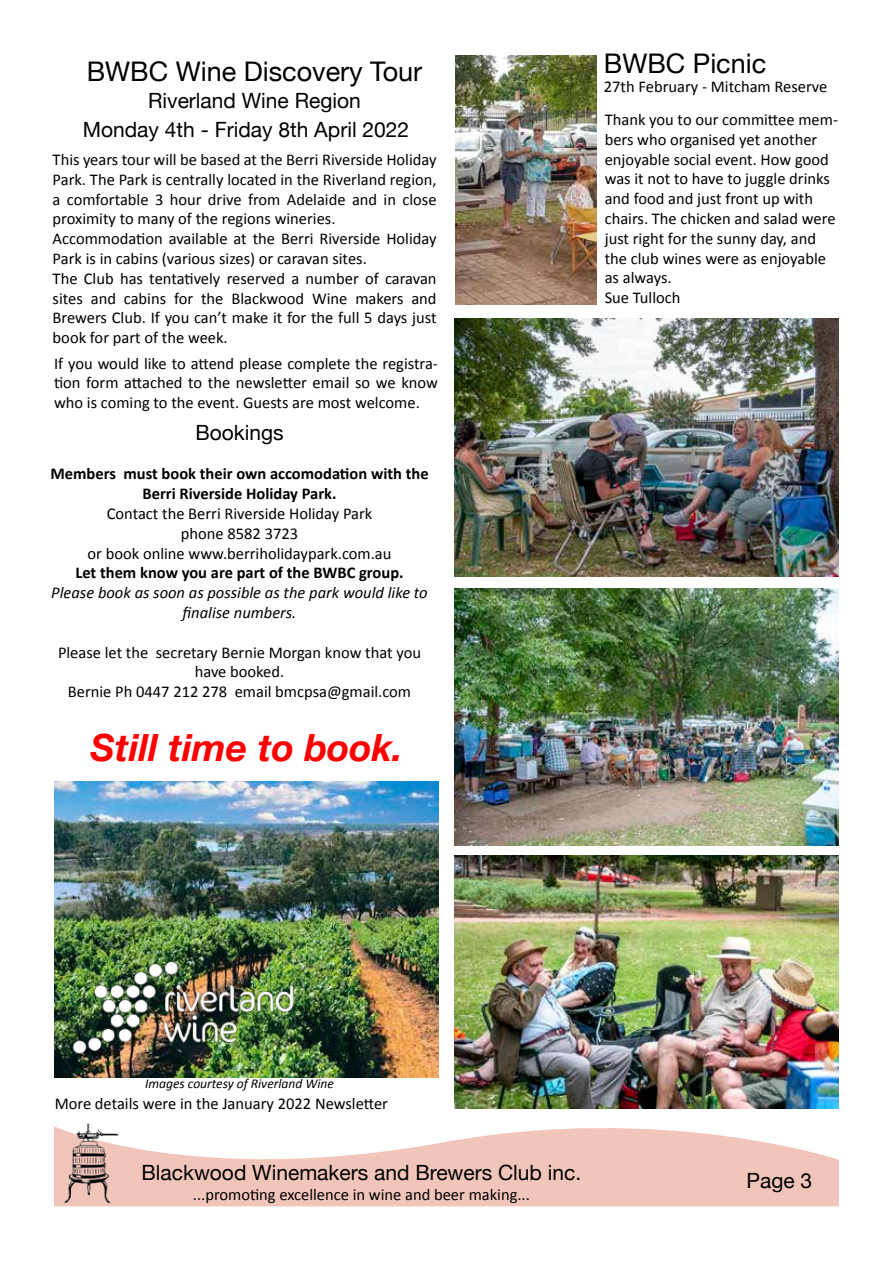
<style>
.page{position:relative;width:893px;height:1263px;background:#fff}
.page>*{position:absolute;margin:0;border:0;box-sizing:border-box;transform-origin:0 0}
.t1{font:italic 700 37.5px "Helvetica Neue";color:#fe0000}
.t2{font:27px "Helvetica Neue";color:#000}
.t3{font:21px "Helvetica Neue";color:#000}
.t4{font:16.5px/19.8px "Calibri";color:#000}
.t5{font:700 16.5px/19.8px "Calibri";color:#000;text-align:center}
.t6{font:italic 16.5px/19.8px "Calibri";color:#000;text-align:center}
.t7{font:italic 13.5px "Calibri";color:#000}
</style>
<div class="page">
<svg style="left:54px;top:1128px;width:785px;height:78px;fill:#f2c5ba"></svg>
<img style="left:54px;top:1123px;width:73px;height:82px">
<img style="left:55px;top:782px;width:384px;height:295px">
<img style="left:56px;top:953px;width:247px;height:117px">
<img style="left:455px;top:56px;width:141px;height:248px">
<img style="left:454px;top:856px;width:384px;height:253px">
<img style="left:454px;top:588px;width:384px;height:258px">
<img style="left:455px;top:319px;width:384px;height:257px">
<h2 class="t2" style="left:87px;top:52px;width:337px">BWBC Wine Discovery Tour</h2>
<p class="t3" style="left:148px;top:86px;width:214px">Riverland Wine Region</p>
<p class="t3" style="left:83px;top:114px;width:328px">Monday 4th - Friday 8th April 2022</p>
<p class="t4" style="left:53px;top:149px;width:385px">This years tour will be based at the Berri Riverside Holiday Park. The Park is centrally located in the Riverland region, a comfortable 3 hour drive from Adelaide and in close proximity to many of the regions wineries.<br>Accommodation available at the Berri Riverside Holiday Park is in cabins (various sizes) or caravan sites.<br>The Club has tentatively reserved a number of caravan sites and cabins for the Blackwood Wine makers and Brewers Club. If you can’t make it for the full 5 days just book for part of the week.</p>
<p class="t4" style="left:54px;top:352px;width:385px;text-align:justify">If you would like to attend please complete the registra&shy;tion form attached to the newsletter email so we know who is coming to the event. Guests are most welcome.</p>
<p class="t3" style="left:195px;top:417px;width:90px">Bookings</p>
<p class="t5" style="left:50px;top:463px;width:380px">Members must book their own accomodation with the<br>Berri Riverside Holiday Park.</p>
<p class="t4" style="left:88px;top:503px;width:305px;text-align:center">Contact the Berri Riverside Holiday Park phone 8582 3723<br>or book online www.berriholidaypark.com.au</p>
<p class="t5" style="left:75px;top:562px;width:330px">Let them know you are part of the BWBC group.</p>
<p class="t6" style="left:51px;top:582px;width:378px">Please book as soon as possible as the park would like to finalise numbers.</p>
<p class="t4" style="left:58px;top:641px;width:365px;text-align:center">Please let the secretary Bernie Morgan know that you have booked.<br>Bernie Ph 0447 212 278 email bmcpsa@gmail.com</p>
<h1 class="t1" style="left:90px;top:718px;width:314px">Still time to book.</h1>
<h2 class="t2" style="left:604px;top:44px;width:164px">BWBC Picnic</h2>
<p class="t4" style="left:604px;top:76px;width:225px">27th February - Mitcham Reserve</p>
<p class="t4" style="left:605px;top:109px;width:235px">Thank you to our committee mem&shy;bers who organised yet another enjoyable social event. How good was it not to have to juggle drinks and food and just front up with chairs. The chicken and salad were just right for the sunny day, and the club wines were as enjoyable as always.<br>Sue Tulloch</p>
<p class="t7" style="left:145px;top:1075px;width:190px">Images courtesy of Riverland Wine</p>
<p class="t4" style="left:55px;top:1093px;width:335px">More details were in the January 2022 Newsletter</p>
<p class="t3" style="left:141px;top:1158px;width:441px">Blackwood Winemakers and Brewers Club inc.</p>
<p class="t4" style="left:193px;top:1184px;width:339px">...promoting excellence in wine and beer making...</p>
<p class="t3" style="left:746px;top:1165px;width:67px">Page 3</p>
</div>
